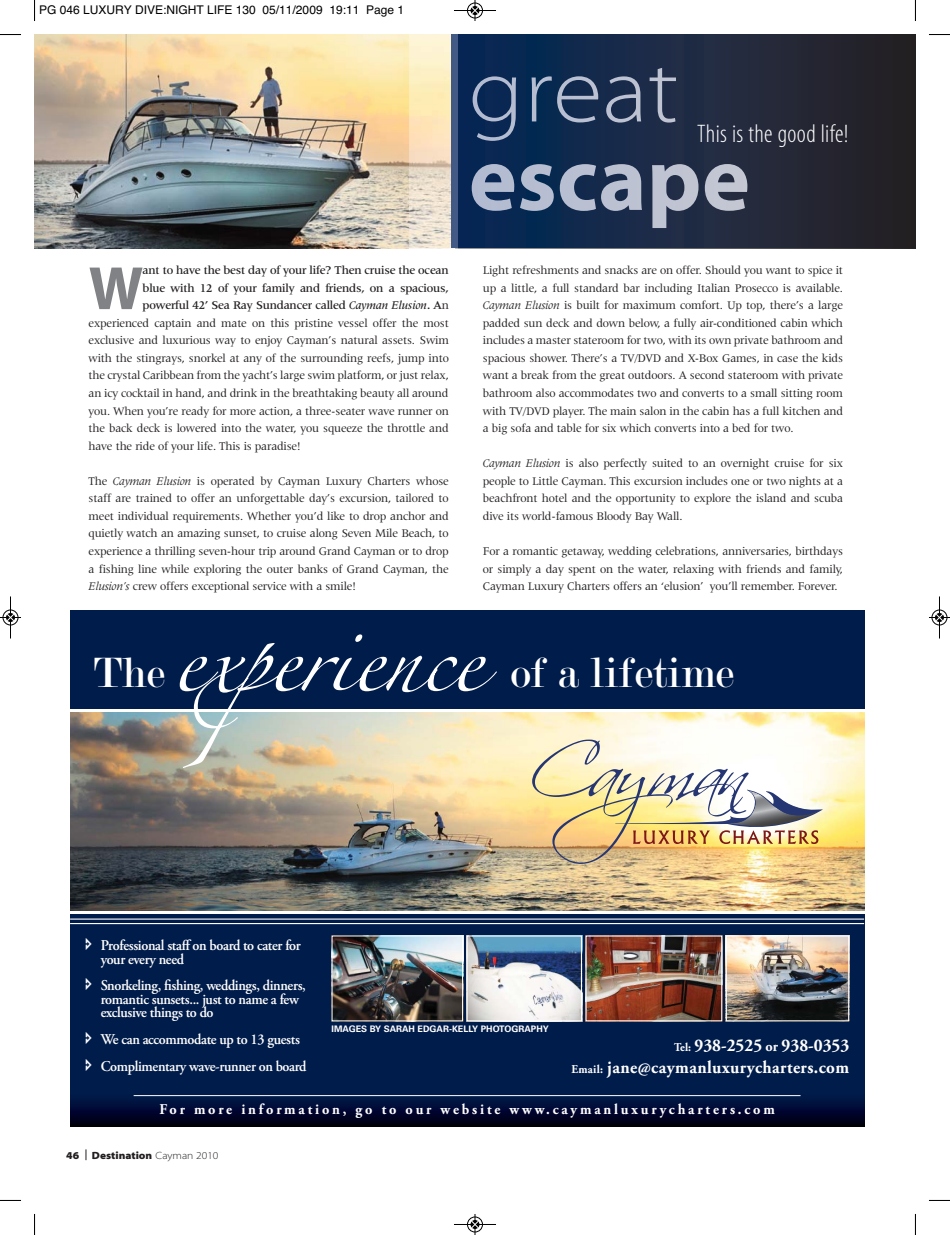
<style>
.page{position:relative;width:950px;height:1235px;background:#fff}
.page>*{position:absolute;margin:0;border:0;box-sizing:border-box;transform-origin:0 0}
.t1{font:700 61.65px "Myriad";color:#808285}
.t2{font:45.3px "Modern Regular+T42+QPDMMS";color:#fff}
.t3{font:300 condensed 25.5px "Myriad";letter-spacing:.015em;color:#fff}
.t4{font:18px/22.4px "Adobe Garamond Pro Bold+EQHXXU";letter-spacing:.025em;color:#fff;text-align:right;scale:.95 1}
.t5{font:15px/13.5px "Adobe Garamond Pro Semibold+QATQRY";letter-spacing:-.025em;color:#fff;scale:.95 1}
.t6{font:15px "Adobe Garamond Pro Bold+EQHXXU";letter-spacing:.2em;color:#fff;scale:.95 1}
.t7{font:12px/17.5px "Latin 725 BT";letter-spacing:-.015em;color:#231f20;text-align:justify}
.t8{font:500 12px "Latin 725 BT";letter-spacing:-.015em;color:#231f20}
.t9{font:12px "Helvetica";color:#000}
.t10{font:900 10.5px "Myriad";color:#231f20}
.t11{font:9px "Univers LT Std Bold+KSJDOO";color:#fff}
.s1{font-style:italic}
.s2{font-weight:400}
.s3{font-size:12px}
.s4{font-size:15px}
.s5{font-weight:300}
</style>
<div class="page">
<img style="left:34px;top:35px;width:375px;height:213px">
<div style="left:451px;top:34px;width:464px;height:213px;background:linear-gradient(to right,#082b5c,#2c2427)"></div>
<img style="left:472px;top:68px;width:203px;height:73px">
<img style="left:471px;top:164px;width:276px;height:64px">
<div style="left:70px;top:610px;width:793px;height:515px;background:#001c4a"></div>
<svg style="left:70px;top:1095px;width:793px;height:30px"></svg>
<div style="left:70px;top:709px;width:793px;height:204px;background:linear-gradient(to right,#fff,#fff)"></div>
<img style="left:70px;top:712px;width:793px;height:198px">
<img style="left:468px;top:937px;width:112px;height:82px">
<div style="left:466px;top:935px;width:116px;height:86px;border:1px solid #fff"></div>
<img style="left:333px;top:937px;width:128px;height:82px">
<div style="left:331px;top:935px;width:132px;height:86px;border:1px solid #fff"></div>
<img style="left:727px;top:937px;width:120px;height:82px">
<div style="left:725px;top:935px;width:124px;height:86px;border:1px solid #fff"></div>
<img style="left:587px;top:937px;width:133px;height:82px">
<div style="left:585px;top:935px;width:137px;height:86px;border:1px solid #fff"></div>
<img style="left:532px;top:739px;width:290px;height:125px">
<svg style="left:180px;top:634px;width:317px;height:134px"></svg>
<hr style="left:70px;top:918px;width:793px;height:1px;background:#fff">
<hr style="left:70px;top:922px;width:793px;height:1px;background:#fff">
<hr style="left:134px;top:1095px;width:666px;height:1px;background:#fff">
<img style="left:409px;top:35px;width:46px;height:213px">
<img style="left:451px;top:34px;width:6px;height:213px">
<svg style="left:34px;top:0;width:1px;height:21px"></svg>
<svg style="left:0;top:34px;width:21px;height:1px"></svg>
<svg style="left:914px;top:0;width:1px;height:21px"></svg>
<svg style="left:929px;top:34px;width:20px;height:1px"></svg>
<svg style="left:34px;top:1214px;width:1px;height:20px"></svg>
<svg style="left:0;top:1199px;width:21px;height:1px"></svg>
<svg style="left:914px;top:1214px;width:1px;height:20px"></svg>
<svg style="left:929px;top:1199px;width:20px;height:1px"></svg>
<div style="left:467px;top:3px;width:16px;height:15px;border:1px solid #fff;border-radius:50%"></div>
<hr style="left:454px;top:10px;width:42px;height:1px;background:#000">
<div style="left:467px;top:3px;width:15px;height:15px;border:1px solid #000;border-radius:50%"></div>
<svg style="left:471px;top:0;width:7px;height:21px"></svg>
<div style="left:467px;top:1216px;width:16px;height:16px;border:1px solid #fff;border-radius:50%"></div>
<hr style="left:454px;top:1223px;width:42px;height:1px;background:#000">
<div style="left:467px;top:1216px;width:15px;height:15px;border:1px solid #000;border-radius:50%"></div>
<svg style="left:471px;top:1214px;width:7px;height:20px"></svg>
<hr style="left:10px;top:596px;width:1px;height:42px;background:#000">
<div style="left:3px;top:609px;width:15px;height:16px;border:1px solid #000;border-radius:50%"></div>
<svg style="left:0;top:613px;width:21px;height:8px"></svg>
<div style="left:931px;top:609px;width:16px;height:16px;border:1px solid #fff;border-radius:50%"></div>
<hr style="left:938px;top:596px;width:1px;height:42px;background:#000">
<div style="left:931px;top:609px;width:15px;height:16px;border:1px solid #000;border-radius:50%"></div>
<svg style="left:929px;top:613px;width:20px;height:8px"></svg>
<p class="t9" style="left:39px;top:5px;width:366px">PG 046 LUXURY DIVE:NIGHT LIFE 130 05/11/2009 19:11 Page 1</p>
<h3 class="t3" style="left:696px;top:123px;width:153px">This is the good life!</h3>
<h1 class="t1" style="left:89px;top:265px;width:56px">W</h1>
<p class="t8" style="left:143px;top:265px;width:307px">ant to have the best day of your life? Then cruise the ocean</p>
<p class="t8" style="left:143px;top:283px;width:307px">blue with 12 of your family and friends, on a spacious,</p>
<p class="t8" style="left:143px;top:300px;width:307px">powerful 42’ Sea Ray Sundancer called <span class="s1">Cayman Elusion</span>. A<span class="s2">n</span></p>
<p class="t7" style="left:89px;top:315px;width:361px">experienced captain and mate on this pristine vessel offer the most</p>
<p class="t7" style="left:89px;top:332px;width:361px">exclusive and luxurious way to enjoy Cayman’s natural assets. Swim</p>
<p class="t7" style="left:89px;top:350px;width:361px">with the stingrays, snorkel at any of the surrounding reefs, jump into</p>
<p class="t7" style="left:89px;top:367px;width:361px">the crystal Caribbean from the yacht’s large swim platform, or just relax,</p>
<p class="t7" style="left:89px;top:385px;width:361px">an icy cocktail in hand, and drink in the breathtaking beauty all around</p>
<p class="t7" style="left:89px;top:402px;width:361px">you. When you’re ready for more action, a three-seater wave runner on</p>
<p class="t7" style="left:89px;top:420px;width:361px">the back deck is lowered into the water, you squeeze the throttle and</p>
<p class="t7" style="left:89px;top:437px;width:213px">have the ride of your life. This is paradise!</p>
<p class="t7" style="left:89px;top:473px;width:361px">The <span class="s1">Cayman Elusion</span> is operated by Cayman Luxury Charters whose staff are trained to offer an unforgettable day’s excursion, tailored to meet individual requirements. Whether you’d like to drop anchor and quietly watch an amazing sunset, to cruise along Seven Mile Beach, to experience a thrilling seven-hour trip around Grand Cayman or to drop a fishing line while exploring the outer banks of Grand Cayman, the <span class="s1">Elusion’s</span> crew offers exceptional service with a smile!</p>
<p class="t7" style="left:482px;top:262px;width:361px">Light refreshments and snacks are on offer. Should you want to spice it up a little, a full standard bar including Italian Prosecco is available.<br><span class="s1">Cayman Elusion</span> is built for maximum comfort. Up top, there’s a large padded sun deck and down below, a fully air-conditioned cabin which includes a master stateroom for two, with its own private bathroom and spacious shower. There’s a TV/DVD and X-Box Games, in case the kids want a break from the great outdoors. A second stateroom with private bathroom also accommodates two and converts to a small sitting room with TV/DVD player. The main salon in the cabin has a full kitchen and a big sofa and table for six which converts into a bed for two.</p>
<p class="t7" style="left:482px;top:455px;width:361px"><span class="s1">Cayman Elusion</span> is also perfectly suited to an overnight cruise for six people to Little Cayman. This excursion includes one or two nights at a beachfront hotel and the opportunity to explore the island and scuba dive its world-famous Bloody Bay Wall.</p>
<p class="t7" style="left:482px;top:543px;width:361px">For a romantic getaway, wedding celebrations, anniversaries, birthdays or simply a day spent on the water, relaxing with friends and family, Cayman Luxury Charters offers an ‘elusion’ you’ll remember. Forever.</p>
<h2 class="t2" style="left:94px;top:650px;width:72px">The</h2>
<h2 class="t2" style="left:510px;top:650px;width:225px">of a lifetime</h2>
<p class="t5" style="left:101px;top:939px;width:212px">Professional staff on board to cater for your every need</p>
<p class="t5" style="left:101px;top:979px;width:217px">Snorkeling, fishing, weddings, dinners, romantic sunsets... just to name a few exclusive things to do</p>
<p class="t5" style="left:101px;top:1027px;width:218px;line-height:26.8px">We can accommodate up to 13 guests<br>Complimentary wave-runner on board</p>
<h3 class="t4" style="left:571px;top:1033px;width:294px"><span class="s3">Tel:</span> 938-2525 <span class="s4">or</span> 938-0353<br><span class="s3">Email:</span> jane@caymanluxurycharters.com</h3>
<p class="t6" style="left:159px;top:1099px;width:649px">For more information, go to our website www.caymanluxurycharters.com</p>
<p class="t11" style="left:331px;top:1023px;width:219px">IMAGES BY SARAH EDGAR-KELLY PHOTOGRAPHY</p>
<p class="t10" style="left:66px;top:1150px;width:154px">46 Destination <span class="s5">Cayman 2010</span></p>
</div>
